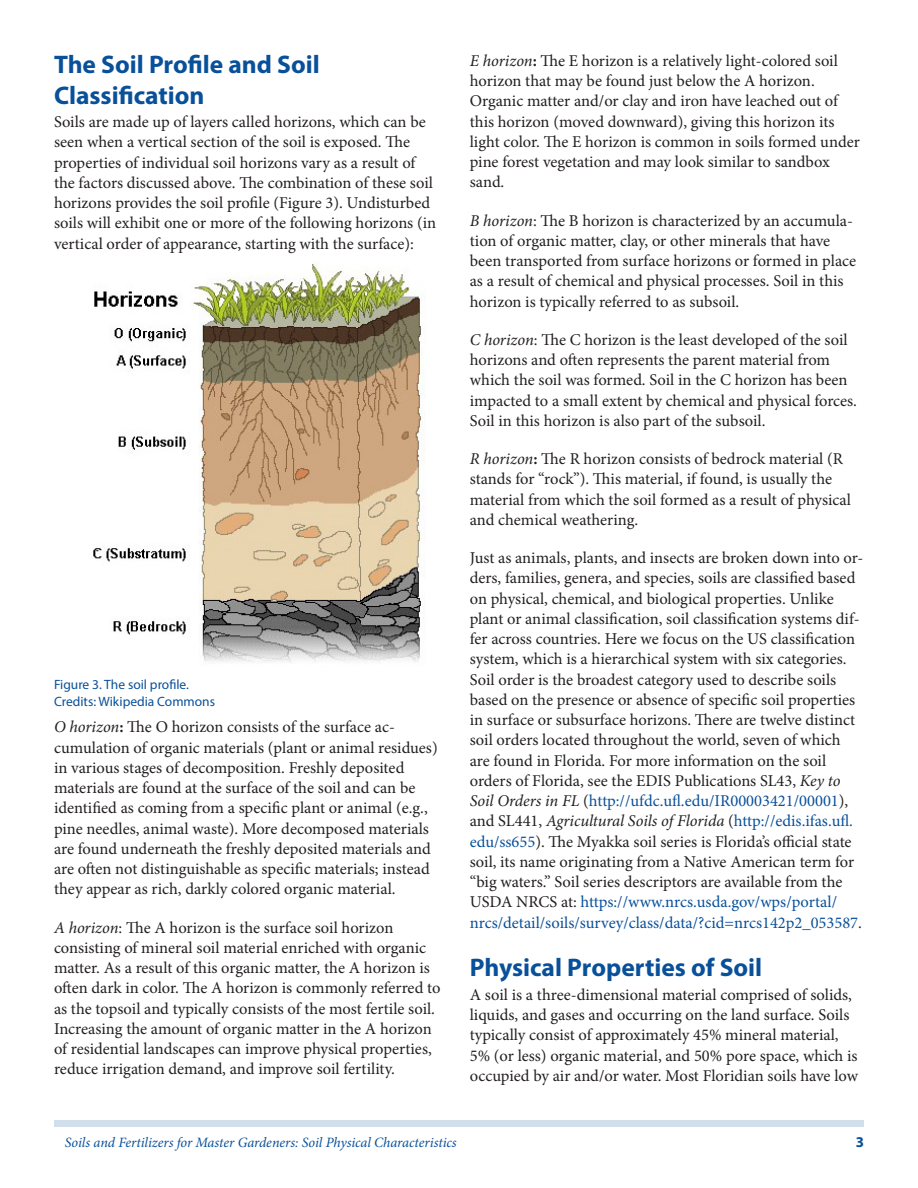
<style>
.page{position:relative;width:918px;height:1188px;background:#fff}
.page>*{position:absolute;margin:0;border:0;box-sizing:border-box;transform-origin:0 0}
.SectionHeading0{font:700 25.5px/30.6px "Myriad Pro";color:#09509a}
.Paragraph{font:16.5px/20.2px "Minion Pro";color:#231f20}
.t1{font:700 15px "Myriad Pro";color:#09509a}
.RunningTitleItalics{font:italic 14.25px "Minion Pro";letter-spacing:-.005em;color:#09509a}
.FigureCaption{font:13.5px "Myriad Pro";color:#09509a}
.s1{font-style:italic}
.s2{font-weight:700}
.s3{color:#09509a}
</style>
<div class="page">
<div style="left:54px;top:1120px;width:810px;height:7px;background:#d0dfeb"></div>
<img style="left:93px;top:263px;width:333px;height:400px">
<p class="SectionHeading0" style="left:54px;top:48px;width:267px">The Soil Profile and Soil<br>Classification</p>
<p class="Paragraph" style="left:54px;top:112px;width:384px">Soils are made up of layers called horizons, which can be seen when a vertical section of the soil is exposed. The properties of individual soil horizons vary as a result of the factors discussed above. The combination of these soil horizons provides the soil profile (Figure 3). Undisturbed soils will exhibit one or more of the following horizons (in vertical order of appearance, starting with the surface):</p>
<p class="FigureCaption" style="left:54px;top:676px;width:137px">Figure 3. The soil profile.</p>
<p class="FigureCaption" style="left:54px;top:693px;width:163px">Credits: Wikipedia Commons</p>
<p class="Paragraph" style="left:54px;top:717px;width:385px"><span class="s1">O horizon</span><span class="s2">:</span> The O horizon consists of the surface ac&shy;cumulation of organic materials (plant or animal residues) in various stages of decomposition. Freshly deposited materials are found at the surface of the soil and can be identified as coming from a specific plant or animal (e.g., pine needles, animal waste). More decomposed materials are found underneath the freshly deposited materials and are often not distinguishable as specific materials; instead they appear as rich, darkly colored organic material.</p>
<p class="Paragraph" style="left:54px;top:917px;width:388px"><span class="s1">A horizon</span>: The A horizon is the surface soil horizon consisting of mineral soil material enriched with organic matter. As a result of this organic matter, the A horizon is often dark in color. The A horizon is commonly referred to as the topsoil and typically consists of the most fertile soil.<br>Increasing the amount of organic matter in the A horizon of residential landscapes can improve physical properties, reduce irrigation demand, and improve soil fertility.</p>
<p class="Paragraph" style="left:470px;top:51px;width:392px"><span class="s1">E horizon</span><span class="s2">:</span> The E horizon is a relatively light-colored soil horizon that may be found just below the A horizon.<br>Organic matter and/or clay and iron have leached out of this horizon (moved downward), giving this horizon its light color. The E horizon is common in soils formed under pine forest vegetation and may look similar to sandbox sand.</p>
<p class="Paragraph" style="left:470px;top:210px;width:388px"><span class="s1">B horizon</span>: The B horizon is characterized by an accumula&shy;tion of organic matter, clay, or other minerals that have been transported from surface horizons or formed in place as a result of chemical and physical processes. Soil in this horizon is typically referred to as subsoil.</p>
<p class="Paragraph" style="left:470px;top:330px;width:389px"><span class="s1">C horizon</span>: The C horizon is the least developed of the soil horizons and often represents the parent material from which the soil was formed. Soil in the C horizon has been impacted to a small extent by chemical and physical forces.<br>Soil in this horizon is also part of the subsoil.</p>
<p class="Paragraph" style="left:470px;top:449px;width:383px"><span class="s1">R horizon</span><span class="s2">:</span> The R horizon consists of bedrock material (R stands for “rock”). This material, if found, is usually the material from which the soil formed as a result of physical and chemical weathering.</p>
<p class="Paragraph" style="left:470px;top:548px;width:395px">Just as animals, plants, and insects are broken down into or&shy;ders, families, genera, and species, soils are classified based on physical, chemical, and biological properties. Unlike plant or animal classification, soil classification systems dif&shy;fer across countries. Here we focus on the US classification system, which is a hierarchical system with six categories.<br>Soil order is the broadest category used to describe soils based on the presence or absence of specific soil properties in surface or subsurface horizons. There are twelve distinct soil orders located throughout the world, seven of which are found in Florida. For more information on the soil orders of Florida, see the EDIS Publications SL43, <span class="s1">Key to Soil Orders in FL</span> (<span class="s3">http://ufdc.ufl.edu/IR00003421/00001</span>), and SL441, <span class="s1">Agricultural Soils of Florida</span> (<span class="s3">http://edis.ifas.ufl. edu/ss655</span>). The Myakka soil series is Florida’s official state soil, its name originating from a Native American term for “big waters.” Soil series descriptors are available from the USDA NRCS at: <span class="s3">https://www.nrcs.usda.gov/wps/portal/ nrcs/detail/soils/survey/class/data/?cid=nrcs142p2_053587</span>.</p>
<p class="SectionHeading0" style="left:470px;top:952px;width:294px">Physical Properties of Soil</p>
<p class="Paragraph" style="left:470px;top:985px;width:390px">A soil is a three-dimensional material comprised of solids, liquids, and gases and occurring on the land surface. Soils typically consist of approximately 45% mineral material, 5% (or less) organic material, and 50% pore space, which is occupied by air and/or water. Most Floridian soils have low</p>
<p class="RunningTitleItalics" style="left:65px;top:1133px;width:393px">Soils and Fertilizers for Master Gardeners: Soil Physical Characteristics</p>
<p class="t1" style="left:856px;top:1133px;width:10px">3</p>
</div>
